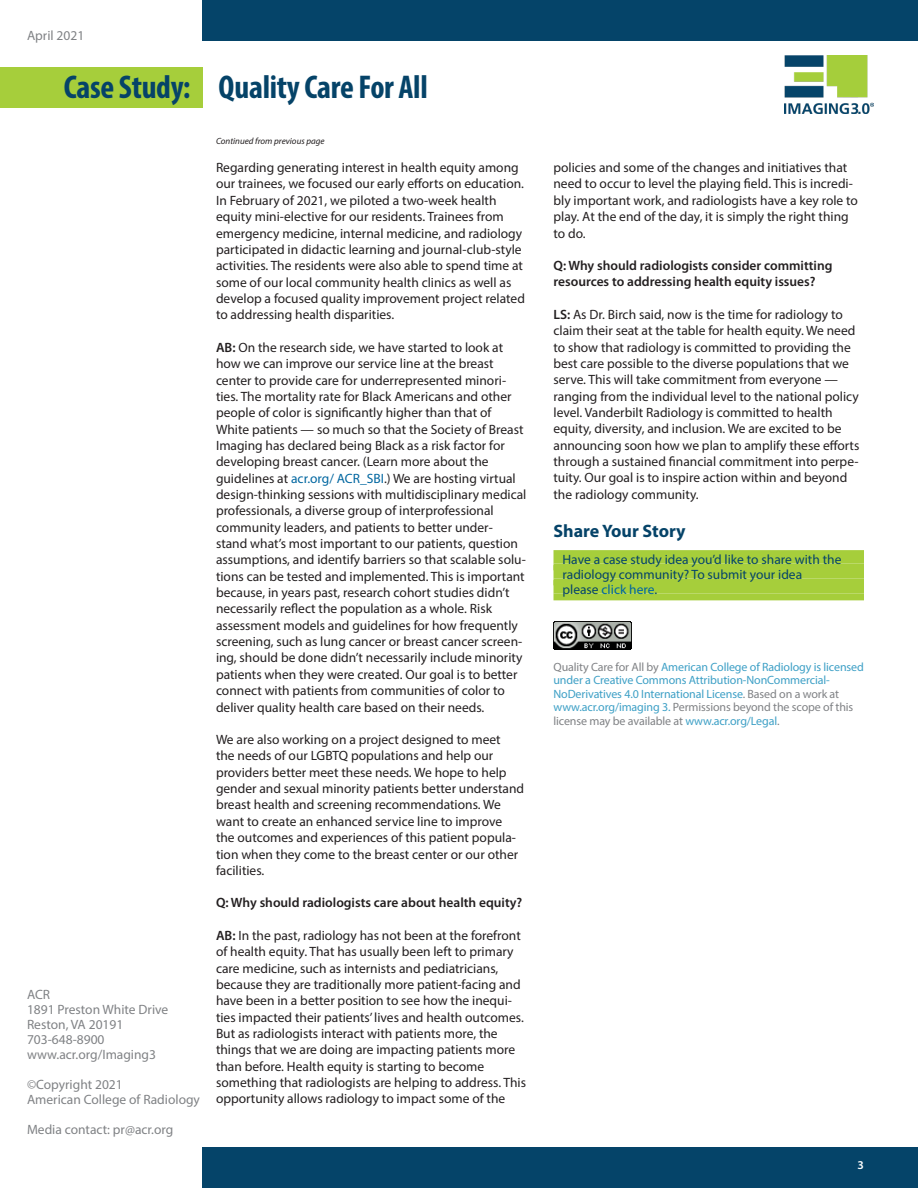
<style>
.page{position:relative;width:918px;height:1188px;background:#fff}
.page>*{position:absolute;margin:0;border:0;box-sizing:border-box;transform-origin:0 0}
.t1{font:700 condensed 33px "Myriad Pro";letter-spacing:-.01em;color:#054368}
.Endnote_text{font:700 18px "Myriad Pro";color:#054368}
.Body{font:13.5px/16.4px "Myriad Pro";color:#231f20}
.t2{font:13.5px/15px "Myriad Pro";color:#808285}
.Body-2{font:600 13.5px/16.4px "Myriad Pro";color:#231f20}
.Join_Us_Bar{font:13.5px "Myriad Pro";color:#054469}
.Join_Us_Bar-2{font:13.5px "Myriad Pro";color:#0066a0}
.Body-3{font:12px/13.5px "Myriad Pro";letter-spacing:-.01em;color:#3ea0c6}
.t3{font:600 12px "Myriad Pro";color:#fff}
.t4{font:italic 9px "Myriad Pro";color:#231f20}
.s1{font-weight:600}
.s2{color:#0066a0}
.s3{color:#054469}
.s4{color:#808285}
</style>
<div class="page">
<div style="left:202px;top:0;width:716px;height:40px;background:#054469"></div>
<div style="left:0;top:68px;width:202px;height:40px;background:#a6ce3b"></div>
<div style="left:202px;top:1148px;width:716px;height:40px;background:#054469"></div>
<img style="left:785px;top:55px;width:88px;height:58px">
<div style="left:554px;top:550px;width:310px;height:14px;background:#a6ce3b"></div>
<div style="left:554px;top:564px;width:310px;height:6px;background:#a6ce3b"></div>
<div style="left:554px;top:565px;width:310px;height:14px;background:#a6ce3b"></div>
<div style="left:554px;top:579px;width:310px;height:6px;background:#a6ce3b"></div>
<div style="left:554px;top:580px;width:310px;height:14px;background:#a6ce3b"></div>
<div style="left:554px;top:594px;width:310px;height:6px;background:#a6ce3b"></div>
<img style="left:554px;top:622px;width:77px;height:28px">
<p class="t2" style="left:27px;top:28px;width:59px">April 2021</p>
<h1 class="t1" style="left:64px;top:67px;width:366px">Case Study: Quality Care For All</h1>
<p class="t2" style="left:27px;top:987px;width:143px">ACR<br>1891 Preston White Drive<br>Reston, VA 20191<br>703-648-8900 www.acr.org/Imaging3</p>
<p class="t2" style="left:27px;top:1077px;width:175px">©Copyright 2021<br>American College of Radiology</p>
<p class="t2" style="left:27px;top:1122px;width:148px">Media contact: pr@acr.org</p>
<p class="t4" style="left:216px;top:136px;width:110px">Continued from previous page</p>
<p class="Body" style="left:216px;top:159px;width:310px">Regarding generating interest in health equity among our trainees, we focused our early efforts on education.<br>In February of 2021, we piloted a two-week health equity mini-elective for our residents. Trainees from emergency medicine, internal medicine, and radiology participated in didactic learning and journal-club-style activities. The residents were also able to spend time at some of our local community health clinics as well as develop a focused quality improvement project related to addressing health disparities.</p>
<p class="Body" style="left:216px;top:339px;width:312px"><span class="s1">AB:</span> On the research side, we have started to look at how we can improve our service line at the breast center to provide care for underrepresented minori&shy;ties. The mortality rate for Black Americans and other people of color is significantly higher than that of White patients — so much so that the Society of Breast Imaging has declared being Black as a risk factor for developing breast cancer. (Learn more about the guidelines at <span class="s2">acr.org/ ACR_SBI</span>.) We are hosting virtual design-thinking sessions with multidisciplinary medical professionals, a diverse group of interprofessional community leaders, and patients to better under&shy;stand what’s most important to our patients, question assumptions, and identify barriers so that scalable solu&shy;tions can be tested and implemented. This is important because, in years past, research cohort studies didn’t necessarily reflect the population as a whole. Risk assessment models and guidelines for how frequently screening, such as lung cancer or breast cancer screen&shy;ing, should be done didn’t necessarily include minority patients when they were created. Our goal is to better connect with patients from communities of color to deliver quality health care based on their needs.</p>
<p class="Body" style="left:216px;top:731px;width:310px">We are also working on a project designed to meet<br>the needs of our LGBTQ populations and help our providers better meet these needs. We hope to help gender and sexual minority patients better understand breast health and screening recommendations. We want to create an enhanced service line to improve the outcomes and experiences of this patient popula&shy;tion when they come to the breast center or our other facilities.</p>
<p class="Body-2" style="left:216px;top:894px;width:308px">Q: Why should radiologists care about health equity?</p>
<p class="Body" style="left:216px;top:927px;width:312px"><span class="s1">AB:</span> In the past, radiology has not been at the forefront of health equity. That has usually been left to primary care medicine, such as internists and pediatricians, because they are traditionally more patient-facing and have been in a better position to see how the inequi&shy;ties impacted their patients’ lives and health outcomes.<br>But as radiologists interact with patients more, the things that we are doing are impacting patients more than before. Health equity is starting to become something that radiologists are helping to address. This opportunity allows radiology to impact some of the</p>
<p class="Body" style="left:554px;top:159px;width:306px">policies and some of the changes and initiatives that need to occur to level the playing field. This is incredi&shy;bly important work, and radiologists have a key role to play. At the end of the day, it is simply the right thing to do.</p>
<p class="Body-2" style="left:554px;top:257px;width:280px">Q: Why should radiologists consider committing resources to addressing health equity issues?</p>
<p class="Body" style="left:554px;top:306px;width:307px"><span class="s1">LS:</span> As Dr. Birch said, now is the time for radiology to claim their seat at the table for health equity. We need to show that radiology is committed to providing the best care possible to the diverse populations that we serve. This will take commitment from everyone — ranging from the individual level to the national policy level. Vanderbilt Radiology is committed to health equity, diversity, and inclusion. We are excited to be announcing soon how we plan to amplify these efforts through a sustained financial commitment into perpe&shy;tuity. Our goal is to inspire action within and beyond the radiology community.</p>
<p class="Endnote_text" style="left:554px;top:519px;width:134px">Share Your Story</p>
<p class="Join_Us_Bar" style="left:563px;top:551px;width:280px">Have a case study idea you’d like to share with the</p>
<p class="Join_Us_Bar" style="left:563px;top:566px;width:241px">radiology community? To submit your idea</p>
<p class="Join_Us_Bar-2" style="left:563px;top:581px;width:96px"><span class="s3">please</span> click here<span class="s3">.</span></p>
<p class="Body-3" style="left:554px;top:660px;width:312px"><span class="s4">Quality Care for All by</span> American College of Radiology is licensed under a Creative Commons Attribution-NonCommercial-NoDerivatives 4.0 International License<span class="s4">. Based on a work at </span>www.acr.org/imaging 3. <span class="s4">Permissions beyond the scope of this license may be available at</span> www.acr.org/Legal<span class="s4">.</span></p>
<p class="t3" style="left:858px;top:1157px;width:8px">3</p>
</div>
